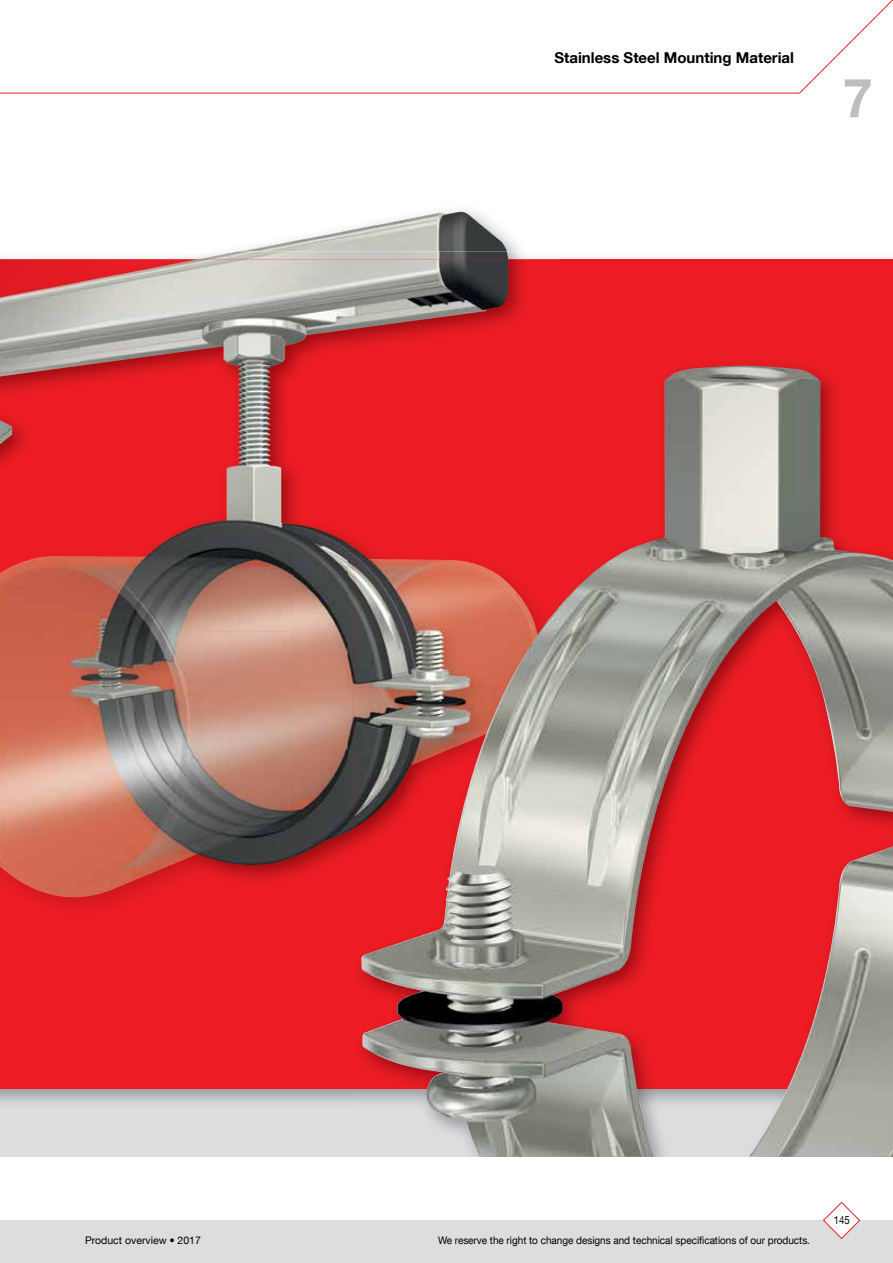
<style>
.page{position:relative;width:893px;height:1263px;background:#fff}
.page>*{position:absolute;margin:0;border:0;box-sizing:border-box;transform-origin:0 0}
.t1{font:700 54px "Helvetica Neue LT Com";color:#bcbec0}
.t2{font:700 15px "Helvetica Neue LT Com";color:#000}
.t3{font:11.25px "Helvetica Neue LT Com";color:#000;scale:.85 1}
.t4{font:10.5px "Helvetica Neue LT Com";letter-spacing:-.005em;color:#000;scale:.95 1}
.t5{font:10.5px "Helvetica Neue LT Com";letter-spacing:-.005em;color:#000}
</style>
<div class="page">
<div style="left:0;top:1220px;width:893px;height:43px;background:#dcddde"></div>
<svg style="left:0;top:0;width:893px;height:94px"></svg>
<svg style="left:823px;top:1201px;width:38px;height:38px"></svg>
<svg style="left:0;top:961px;width:893px;height:196px;background:#d4d5d6"></svg>
<div style="left:0;top:259px;width:893px;height:830px;background:#ed1c24"></div>
<div style="left:0;top:259px;width:80px;height:23px;background:#e11b22"></div>
<img style="left:460px;top:259px;width:99px;height:99px">
<div style="left:111px;top:366px;width:199px;height:190px;background:#ed1c24"></div>
<img style="left:348px;top:330px;width:112px;height:30px">
<img style="left:0;top:366px;width:111px;height:45px">
<div style="left:310px;top:360px;width:44px;height:183px;background:#ed1c24"></div>
<div style="left:32px;top:411px;width:79px;height:145px;background:#ed1c24"></div>
<img style="left:0;top:898px;width:11px;height:19px">
<img style="left:161px;top:832px;width:193px;height:85px">
<img style="left:11px;top:881px;width:150px;height:36px">
<img style="left:237px;top:211px;width:270px;height:40px">
<img style="left:196px;top:251px;width:312px;height:8px">
<img style="left:0;top:282px;width:80px;height:94px">
<img style="left:80px;top:259px;width:268px;height:107px">
<img style="left:348px;top:259px;width:160px;height:71px">
<img style="left:187px;top:365px;width:107px;height:502px">
<img style="left:294px;top:524px;width:54px;height:333px">
<img style="left:0;top:556px;width:134px;height:342px">
<img style="left:133px;top:529px;width:54px;height:352px">
<img style="left:348px;top:543px;width:6px;height:289px">
<img style="left:559px;top:358px;width:202px;height:11px">
<img style="left:354px;top:917px;width:7px;height:172px">
<div style="left:354px;top:358px;width:205px;height:189px;background:#ed1c24"></div>
<img style="left:354px;top:828px;width:7px;height:89px">
<img style="left:354px;top:547px;width:7px;height:140px">
<img style="left:354px;top:687px;width:7px;height:94px">
<img style="left:354px;top:781px;width:7px;height:47px">
<img style="left:361px;top:369px;width:532px;height:788px">
<img style="left:0;top:396px;width:32px;height:167px">
<img style="left:18px;top:558px;width:14px;height:5px">
<img style="left:0;top:420px;width:12px;height:24px">
<h2 class="t2" style="left:554px;top:49px;width:241px">Stainless Steel Mounting Material</h2>
<h1 class="t1" style="left:843px;top:64px;width:32px">7</h1>
<p class="t5" style="left:85px;top:1234px;width:117px">Product overview • 2017</p>
<p class="t4" style="left:438px;top:1234px;width:393px">We reserve the right to change designs and technical specifications of our products.</p>
<p class="t3" style="left:834px;top:1213px;width:20px">145</p>
</div>
